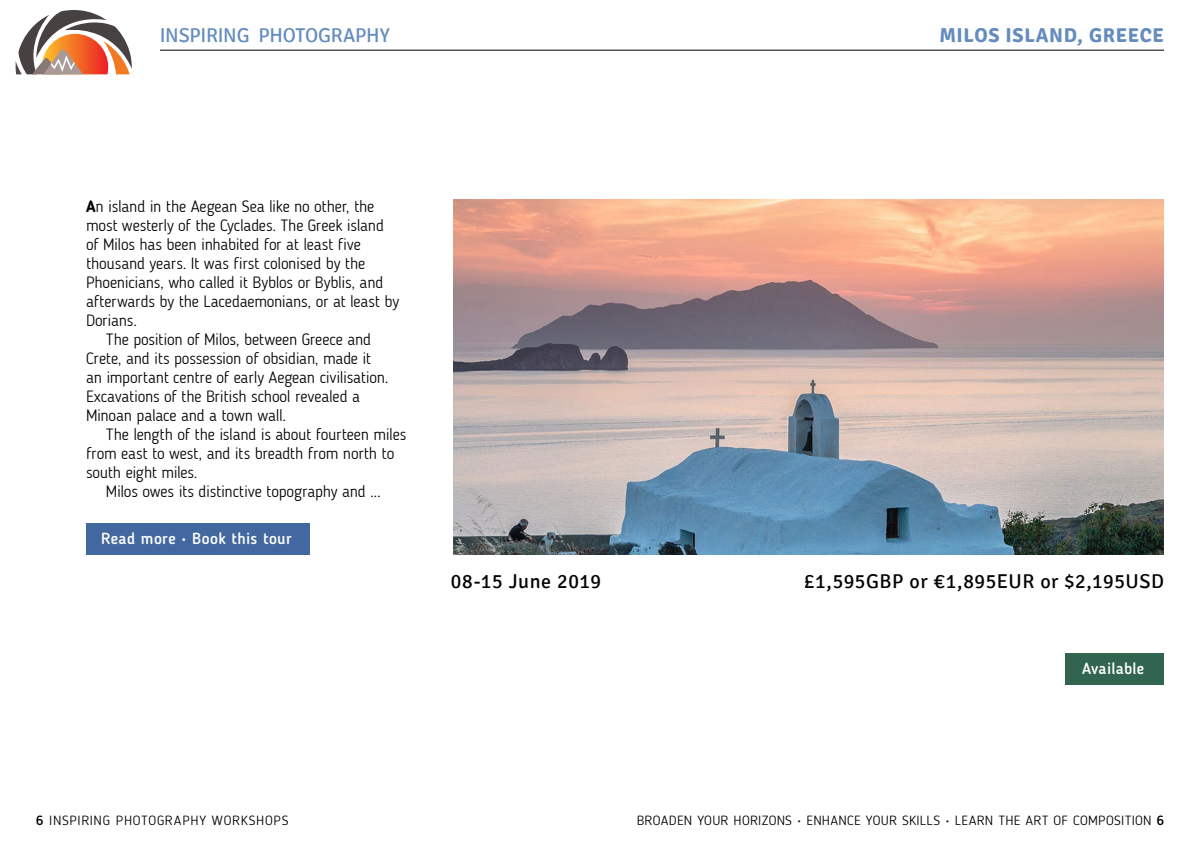
<style>
.page{position:relative;width:1200px;height:850px;background:#fff}
.page>*{position:absolute;margin:0;border:0;box-sizing:border-box;transform-origin:0 0}
.t1{font:20px "Signika";letter-spacing:.025em;color:#010302}
.t2{font:20px "Signika";letter-spacing:-.015em;color:#648cbd}
.t3{font:700 20px "Signika";letter-spacing:.03em;color:#648cbd}
.t4{font:300 16.3px "Blogger Sans";letter-spacing:-.01em;color:#010302}
.t5{font:500 16px "Blogger Sans";letter-spacing:.02em;color:#fff}
.t6{font:300 13.3px "Blogger Sans";letter-spacing:.025em;color:#000;scale:1.05 1}
.t7{font:300 13.3px "Blogger Sans";letter-spacing:.05em;color:#000;scale:1.05 1}
.s1{font-weight:700}
.s2{font-weight:500}
</style>
<div class="page">
<hr style="left:160px;top:50px;width:1004px;height:1px;background:#000">
<svg style="left:16px;top:10px;width:116px;height:64px"></svg>
<img style="left:453px;top:199px;width:711px;height:356px">
<div style="left:86px;top:523px;width:224px;height:32px;background:#42689f"></div>
<div style="left:1065px;top:653px;width:99px;height:32px;background:#31654f"></div>
<p class="t2" style="left:160px;top:24px;width:232px">INSPIRING PHOTOGRAPHY</p>
<p class="t3" style="left:939px;top:24px;width:226px">MILOS ISLAND, GREECE</p>
<p class="t4" style="left:86px;top:196px;width:290px"><span class="s1">A</span>n island in the Aegean Sea like no other, the</p>
<p class="t4" style="left:86px;top:215px;width:300px">most westerly of the Cyclades. The Greek island</p>
<p class="t4" style="left:86px;top:234px;width:277px">of Milos has been inhabited for at least five</p>
<p class="t4" style="left:86px;top:253px;width:281px">thousand years. It was first colonised by the</p>
<p class="t4" style="left:86px;top:272px;width:299px">Phoenicians, who called it Byblos or Byblis, and</p>
<p class="t4" style="left:86px;top:291px;width:315px">afterwards by the Lacedaemonians, or at least by</p>
<p class="t4" style="left:86px;top:310px;width:53px">Dorians.</p>
<p class="t4" style="left:106px;top:329px;width:267px">The position of Milos, between Greece and</p>
<p class="t4" style="left:86px;top:348px;width:287px">Crete, and its possession of obsidian, made it</p>
<p class="t4" style="left:86px;top:367px;width:304px">an important centre of early Aegean civilisation.</p>
<p class="t4" style="left:86px;top:386px;width:275px">Excavations of the British school revealed a</p>
<p class="t4" style="left:86px;top:405px;width:202px">Minoan palace and a town wall.</p>
<p class="t4" style="left:106px;top:424px;width:302px">The length of the island is about fourteen miles</p>
<p class="t4" style="left:86px;top:443px;width:310px">from east to west, and its breadth from north to</p>
<p class="t4" style="left:86px;top:462px;width:113px">south eight miles.</p>
<p class="t4" style="left:106px;top:481px;width:276px">Milos owes its distinctive topography and ...</p>
<p class="t5" style="left:101px;top:529px;width:192px">Read more • Book this tour</p>
<p class="t1" style="left:451px;top:570px;width:152px">08-15 June 2019</p>
<p class="t1" style="left:804px;top:570px;width:361px">£1,595GBP or €1,895EUR or $2,195USD</p>
<p class="t5" style="left:1082px;top:659px;width:64px">Available</p>
<p class="t7" style="left:36px;top:812px;width:242px"><span class="s2">6</span> INSPIRING PHOTOGRAPHY WORKSHOPS</p>
<p class="t6" style="left:637px;top:812px;width:504px">BROADEN YOUR HORIZONS • ENHANCE YOUR SKILLS • LEARN THE ART OF COMPOSITION <span class="s2">6</span></p>
</div>
